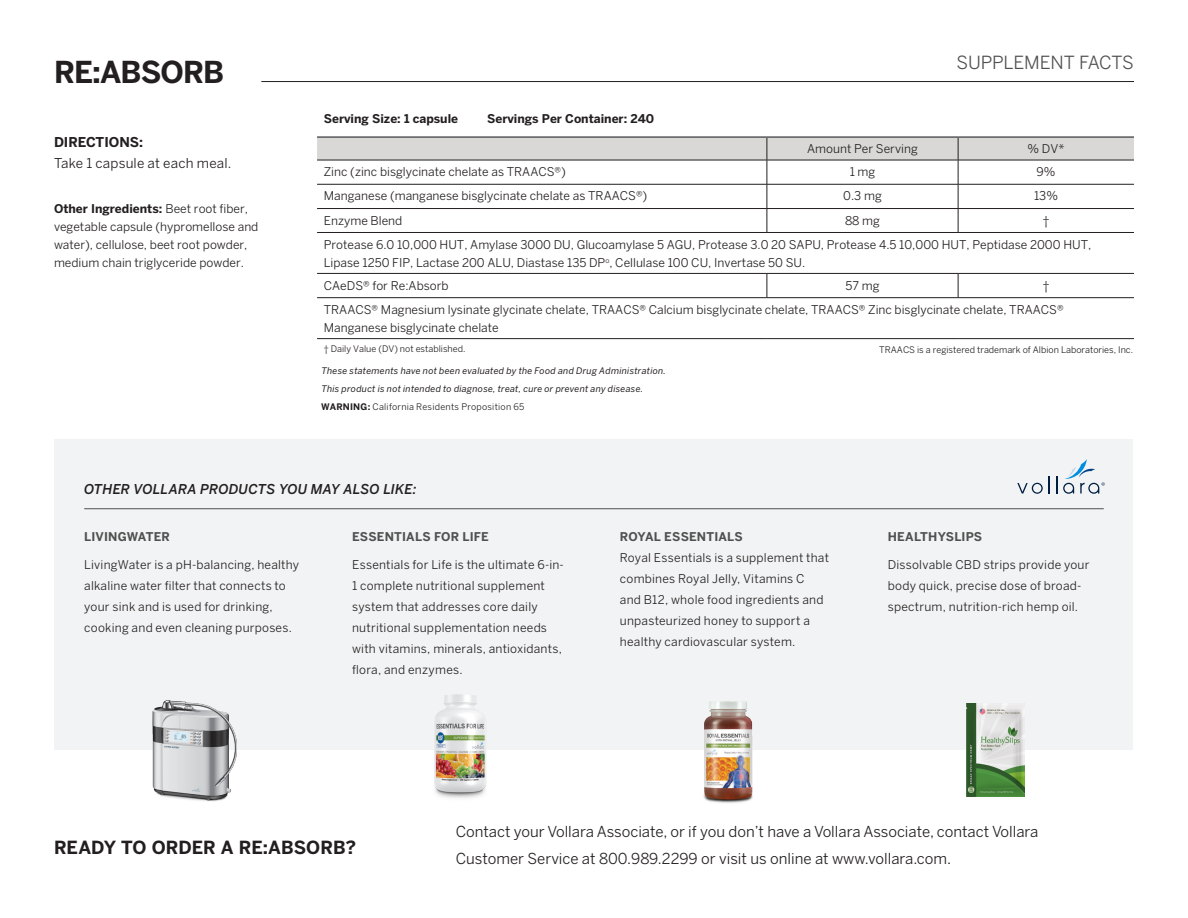
<style>
.page{position:relative;width:1188px;height:918px;background:#fff}
.page>*{position:absolute;margin:0;border:0;box-sizing:border-box;transform-origin:0 0}
.t1{font:700 30px "Benton Sans";letter-spacing:-.035em;color:#231f20}
.t2{font:700 18px "Benton Sans";color:#231f20}
.t3{font:18px "Benton Sans";letter-spacing:-.01em;color:#505050}
.t4{font:15px/27px "Benton Sans";color:#231f20}
.t5{font:italic 500 13.5px "Benton Sans";letter-spacing:.005em;color:#231f20}
.t6{font:13.5px "Benton Sans";letter-spacing:.015em;color:#231f20}
.t7{font:700 13.5px "Benton Sans";color:#231f20}
.t8{font:12px/18px "Benton Sans";color:#231f20}
.t9{font:12px/21px "Benton Sans";letter-spacing:.02em;color:#231f20}
.t10{font:700 12px "Benton Sans";color:#231f20}
.t11{font:700 12px "Benton Sans";letter-spacing:.015em;color:#505050}
.t12{font:italic 9px/18px "Benton Sans";letter-spacing:.025em;color:#231f20}
.t13{font:9px "Benton Sans";color:#231f20}
.s1{font-weight:700}
.s2{font-weight:700;font-style:normal}
.s3{font-style:normal}
.s4{font-weight:700;color:#505050}
</style>
<div class="page">
<div style="left:55px;top:440px;width:1078px;height:310px;background:#f2f3f4"></div>
<svg style="left:1056px;top:476px;width:1px;height:18px"></svg>
<svg style="left:1017px;top:476px;width:33px;height:18px"></svg>
<svg style="left:1063px;top:459px;width:42px;height:35px"></svg>
<hr style="left:84px;top:508px;width:1020px;height:1px;background:#505050">
<img style="left:152px;top:700px;width:84px;height:102px">
<img style="left:703px;top:701px;width:50px;height:102px">
<hr style="left:261px;top:81px;width:873px;height:1px;background:#231f20">
<svg style="left:317px;top:272px;width:817px;height:68px"></svg>
<hr style="left:317px;top:273px;width:450px;height:1px;background:#231f20">
<hr style="left:767px;top:273px;width:191px;height:1px;background:#231f20">
<hr style="left:958px;top:273px;width:176px;height:1px;background:#231f20">
<hr style="left:317px;top:297px;width:450px;height:1px;background:#231f20">
<hr style="left:767px;top:297px;width:191px;height:1px;background:#231f20">
<hr style="left:958px;top:297px;width:176px;height:1px;background:#231f20">
<hr style="left:317px;top:338px;width:450px;height:1px;background:#231f20">
<hr style="left:767px;top:338px;width:191px;height:1px;background:#231f20">
<hr style="left:958px;top:338px;width:176px;height:1px;background:#231f20">
<hr style="left:317px;top:136px;width:450px;height:2px;background:#57585a">
<hr style="left:767px;top:136px;width:191px;height:2px;background:#57585a">
<hr style="left:958px;top:136px;width:176px;height:2px;background:#57585a">
<hr style="left:317px;top:232px;width:450px;height:1px;background:#231f20">
<hr style="left:767px;top:232px;width:191px;height:1px;background:#231f20">
<hr style="left:958px;top:232px;width:176px;height:1px;background:#231f20">
<svg style="left:317px;top:137px;width:817px;height:95px"></svg>
<svg style="left:767px;top:274px;width:1px;height:23px"></svg>
<svg style="left:958px;top:274px;width:1px;height:23px"></svg>
<img style="left:434px;top:695px;width:53px;height:103px">
<img style="left:967px;top:703px;width:57px;height:93px">
<p class="t1" style="left:54px;top:54px;width:172px">RE:ABSORB</p>
<p class="t7" style="left:54px;top:134px;width:91px">DIRECTIONS:</p>
<p class="t6" style="left:54px;top:155px;width:179px">Take 1 capsule at each meal.</p>
<p class="t8" style="left:54px;top:199px;width:206px"><span class="s1">Other Ingredients:</span> Beet root fiber, vegetable capsule (hypromellose and water), cellulose, beet root powder, medium chain triglyceride powder.</p>
<p class="t10" style="left:324px;top:111px;width:136px">Serving Size: 1 capsule</p>
<p class="t10" style="left:487px;top:111px;width:169px">Servings Per Container: 240</p>
<p class="t3" style="left:957px;top:51px;width:179px">SUPPLEMENT FACTS</p>
<p class="t8" style="left:807px;top:140px;width:112px">Amount Per Serving</p>
<p class="t8" style="left:1028px;top:140px;width:38px">% DV*</p>
<p class="t8" style="left:324px;top:163px;width:244px">Zinc (zinc bisglycinate chelate as TRAACS®)</p>
<p class="t8" style="left:850px;top:163px;width:27px">1 mg</p>
<p class="t8" style="left:1037px;top:163px;width:20px">9%</p>
<p class="t8" style="left:324px;top:187px;width:325px">Manganese (manganese bisglycinate chelate as TRAACS®)</p>
<p class="t8" style="left:843px;top:187px;width:40px">0.3 mg</p>
<p class="t8" style="left:1034px;top:187px;width:25px">13%</p>
<p class="t8" style="left:324px;top:211px;width:80px">Enzyme Blend</p>
<p class="t8" style="left:845px;top:211px;width:37px">88 mg</p>
<p class="t8" style="left:1043px;top:211px;width:8px">†</p>
<p class="t8" style="left:324px;top:235px;width:769px">Protease 6.0 10,000 HUT, Amylase 3000 DU, Glucoamylase 5 AGU, Protease 3.0 20 SAPU, Protease 4.5 10,000 HUT, Peptidase 2000 HUT,<br>Lipase 1250 FIP, Lactase 200 ALU, Diastase 135 DP<sup>o</sup>, Cellulase 100 CU, Invertase 50 SU.</p>
<p class="t8" style="left:324px;top:276px;width:126px">CAeDS® for Re:Absorb</p>
<p class="t8" style="left:846px;top:276px;width:36px">57 mg</p>
<p class="t8" style="left:1043px;top:276px;width:8px">†</p>
<p class="t8" style="left:324px;top:300px;width:741px">TRAACS® Magnesium lysinate glycinate chelate, TRAACS® Calcium bisglycinate chelate, TRAACS® Zinc bisglycinate chelate, TRAACS®<br>Manganese bisglycinate chelate</p>
<p class="t13" style="left:324px;top:344px;width:143px">† Daily Value (DV) not established.</p>
<p class="t12" style="left:321px;top:361px;width:346px">These statements have not been evaluated by the Food and Drug Administration.</p>
<p class="t12" style="left:321px;top:379px;width:324px">This product is not intended to diagnose, treat, cure or prevent any disease.<br><span class="s2">WARNING:</span> <span class="s3">California Residents Proposition 65</span></p>
<p class="t13" style="left:879px;top:344px;width:255px">TRAACS is a registered trademark of Albion Laboratories, Inc.</p>
<p class="t5" style="left:84px;top:481px;width:334px">OTHER VOLLARA PRODUCTS YOU MAY ALSO LIKE:</p>
<p class="t11" style="left:84px;top:530px;width:87px">LIVINGWATER</p>
<p class="t9" style="left:84px;top:554px;width:217px">LivingWater is a pH-balancing, healthy alkaline water filter that connects to your sink and is used for drinking, cooking and even cleaning purposes.</p>
<p class="t11" style="left:352px;top:530px;width:138px">ESSENTIALS FOR LIFE</p>
<p class="t9" style="left:352px;top:554px;width:213px">Essentials for Life is the ultimate 6-in-1 complete nutritional supplement system that addresses core daily nutritional supplementation needs with vitamins, minerals, antioxidants, flora, and enzymes.</p>
<p class="t9" style="left:620px;top:526px;width:211px"><span class="s4">ROYAL ESSENTIALS<br></span>Royal Essentials is a supplement that combines Royal Jelly, Vitamins C<br>and B12, whole food ingredients and unpasteurized honey to support a healthy cardiovascular system.</p>
<p class="t11" style="left:888px;top:530px;width:96px">HEALTHYSLIPS</p>
<p class="t9" style="left:888px;top:554px;width:203px">Dissolvable CBD strips provide your body quick, precise dose of broad&shy;spectrum, nutrition-rich hemp oil.</p>
<p class="t2" style="left:54px;top:837px;width:304px">READY TO ORDER A RE:ABSORB?</p>
<p class="t4" style="left:456px;top:817px;width:584px">Contact your Vollara Associate, or if you don’t have a Vollara Associate, contact Vollara<br>Customer Service at 800.989.2299 or visit us online at www.vollara.com.</p>
</div>
